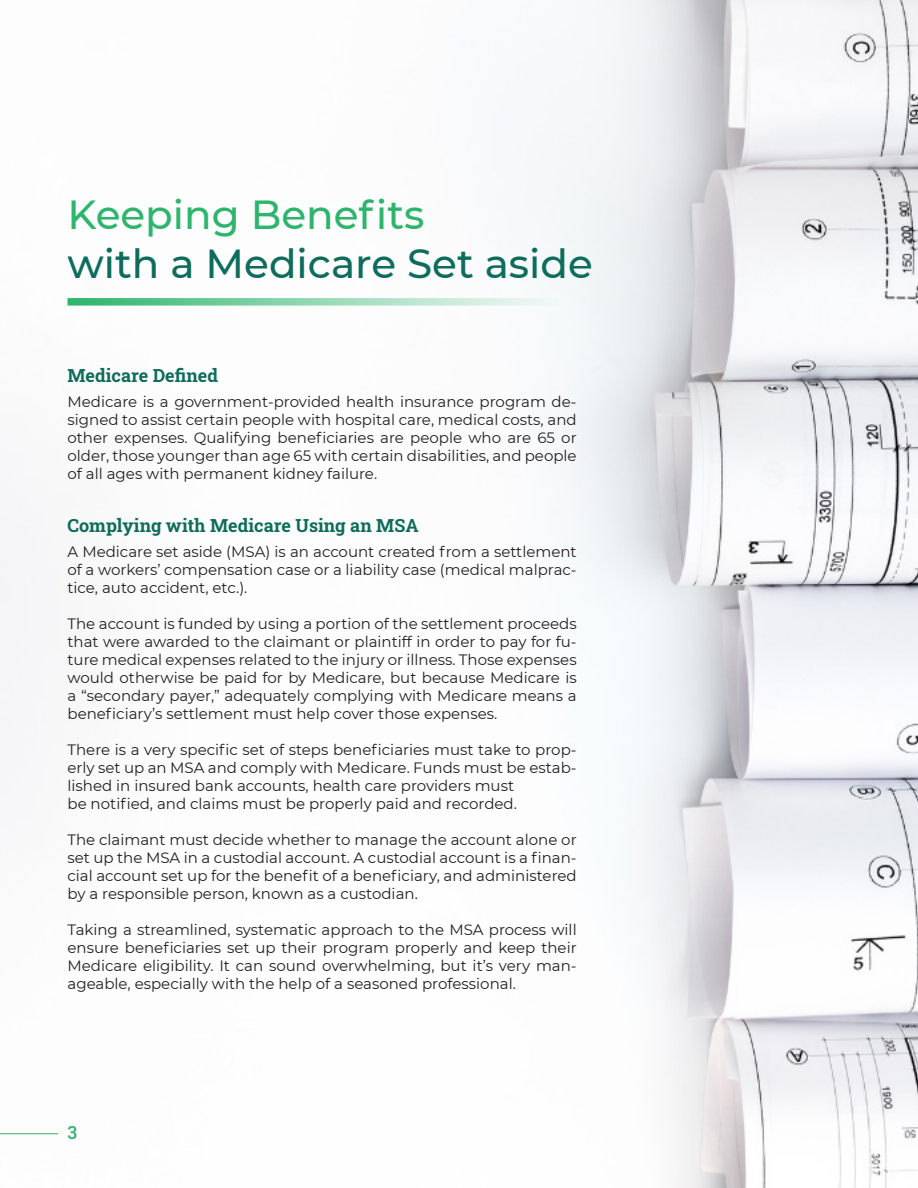
<style>
.page{position:relative;width:918px;height:1188px;background:#fff}
.page>*{position:absolute;margin:0;border:0;box-sizing:border-box;transform-origin:0 0}
.t1{font:500 40.5px "Montserrat";color:#0d6c5b}
.t2{font:500 40.5px "Montserrat";color:#2db56d}
.t3{font:18px "Roboto Slab";color:#0d6c5b}
.t4{font:18px "Roboto Slab";color:#2db56d}
.t5{font:15px/18px "Montserrat";color:#231f20;text-align:justify}
</style>
<div class="page">
<img style="left:0;top:0;width:918px;height:1188px">
<svg style="left:68px;top:298px;width:491px;height:8px;background:#99d9b7"></svg>
<hr style="left:0;top:1133px;width:58px;height:1px;background:#2db56d">
<p class="t2" style="left:68px;top:187px;width:359px">Keeping Benefits</p>
<p class="t1" style="left:68px;top:235px;width:527px">with a Medicare Set aside</p>
<p class="t3" style="left:68px;top:363px;width:152px">Medicare Defined</p>
<p class="t5" style="left:68px;top:392px;width:511px">Medicare is a government-provided health insurance program de&shy;signed to assist certain people with hospital care, medical costs, and other expenses. Qualifying beneficiaries are people who are 65 or older, those younger than age 65 with certain disabilities, and people of all ages with permanent kidney failure.</p>
<p class="t3" style="left:68px;top:513px;width:353px">Complying with Medicare Using an MSA</p>
<p class="t5" style="left:68px;top:542px;width:511px">A Medicare set aside (MSA) is an account created from a settlement of a workers’ compensation case or a liability case (medical malprac&shy;tice, auto accident, etc.).</p>
<p class="t5" style="left:68px;top:614px;width:511px">The account is funded by using a portion of the settlement proceeds that were awarded to the claimant or plaintiff in order to pay for fu&shy;ture medical expenses related to the injury or illness. Those expenses would otherwise be paid for by Medicare, but because Medicare is a “secondary payer,” adequately complying with Medicare means a beneficiary’s settlement must help cover those expenses.</p>
<p class="t5" style="left:68px;top:740px;width:511px">There is a very specific set of steps beneficiaries must take to prop&shy;erly set up an MSA and comply with Medicare. Funds must be estab&shy;lished in insured bank accounts, health care providers must</p>
<p class="t5" style="left:68px;top:794px;width:451px">be notified, and claims must be properly paid and recorded.</p>
<p class="t5" style="left:68px;top:830px;width:511px">The claimant must decide whether to manage the account alone or set up the MSA in a custodial account. A custodial account is a finan&shy;cial account set up for the benefit of a beneficiary, and administered by a responsible person, known as a custodian.</p>
<p class="t5" style="left:68px;top:920px;width:511px">Taking a streamlined, systematic approach to the MSA process will ensure beneficiaries set up their program properly and keep their Medicare eligibility. It can sound overwhelming, but it’s very man&shy;ageable, especially with the help of a seasoned professional.</p>
<p class="t4" style="left:68px;top:1120px;width:11px">3</p>
</div>
